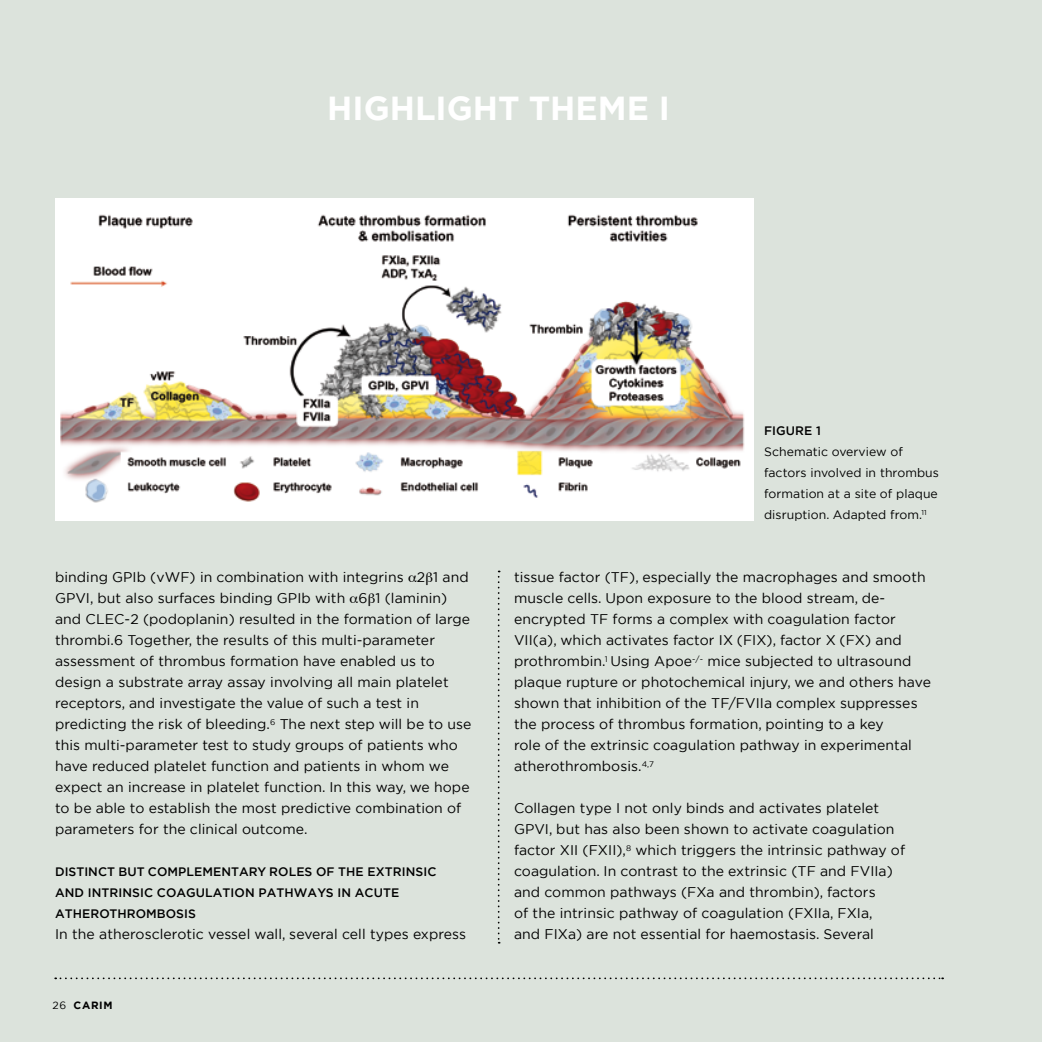
<style>
.page{position:relative;width:1042px;height:1042px;background:#dce3dc}
.page>*{position:absolute;margin:0;border:0;box-sizing:border-box;transform-origin:0 0}
.t1{font:700 33.25px "Gotham";color:#fff}
.t2{font:14px/21px "Gotham";letter-spacing:.005em;color:#000}
.t3{font:500 12.25px/21px "Gotham";letter-spacing:.005em;color:#000}
.t4{font:12.25px/21px "Gotham";letter-spacing:.005em;color:#000}
.t5{font:700 10.5px "Gotham";letter-spacing:.065em;color:#000}
.s1{font-weight:400}
</style>
<div class="page">
<svg style="left:55px;top:977px;width:888px;height:2px"></svg>
<img style="left:60px;top:198px;width:687px;height:323px">
<svg style="left:498px;top:570px;width:2px;height:373px"></svg>
<h1 class="t1" style="left:327px;top:86px;width:344px">HIGHLIGHT THEME I</h1>
<p class="t3" style="left:764px;top:420px;width:58px">FIGURE 1</p>
<p class="t4" style="left:764px;top:441px;width:176px">Schematic overview of factors involved in thrombus formation at a site of plaque disruption. Adapted from.<sup>11</sup></p>
<p class="t2" style="left:55px;top:566px;width:418px">binding GPIb (vWF) in combination with integrins 2 1 and GPVI, but also surfaces binding GPIb with 6 1 (laminin) and CLEC-2 (podoplanin) resulted in the formation of large thrombi.6 Together, the results of this multi-parameter assessment of thrombus formation have enabled us to design a substrate array assay involving all main platelet receptors, and investigate the value of such a test in predicting the risk of bleeding.<sup>6</sup> The next step will be to use this multi-parameter test to study groups of patients who have reduced platelet function and patients in whom we expect an increase in platelet function. In this way, we hope to be able to establish the most predictive combination of parameters for the clinical outcome.</p>
<p class="t3" style="left:55px;top:861px;width:383px">DISTINCT BUT COMPLEMENTARY ROLES OF THE EXTRINSIC<br>AND INTRINSIC COAGULATION PATHWAYS IN ACUTE<br>ATHEROTHROMBOSIS</p>
<p class="t2" style="left:55px;top:923px;width:412px">In the atherosclerotic vessel wall, several cell types express</p>
<p class="t5" style="left:53px;top:998px;width:62px"><span class="s1">26</span> CARIM</p>
<p class="t2" style="left:514px;top:566px;width:418px">tissue factor (TF), especially the macrophages and smooth muscle cells. Upon exposure to the blood stream, de&shy;encrypted TF forms a complex with coagulation factor VII(a), which activates factor IX (FIX), factor X (FX) and prothrombin.<sup>1</sup> Using Apoe<sup>-/-</sup> mice subjected to ultrasound plaque rupture or photochemical injury, we and others have shown that inhibition of the TF/FVIIa complex suppresses the process of thrombus formation, pointing to a key<br>role of the extrinsic coagulation pathway in experimental atherothrombosis.<sup>4,7</sup></p>
<p class="t2" style="left:514px;top:797px;width:393px">Collagen type I not only binds and activates platelet GPVI, but has also been shown to activate coagulation factor XII (FXII),<sup>8</sup> which triggers the intrinsic pathway of coagulation. In contrast to the extrinsic (TF and FVIIa) and common pathways (FXa and thrombin), factors<br>of the intrinsic pathway of coagulation (FXIIa, FXIa,<br>and FIXa) are not essential for haemostasis. Several</p>
</div>
